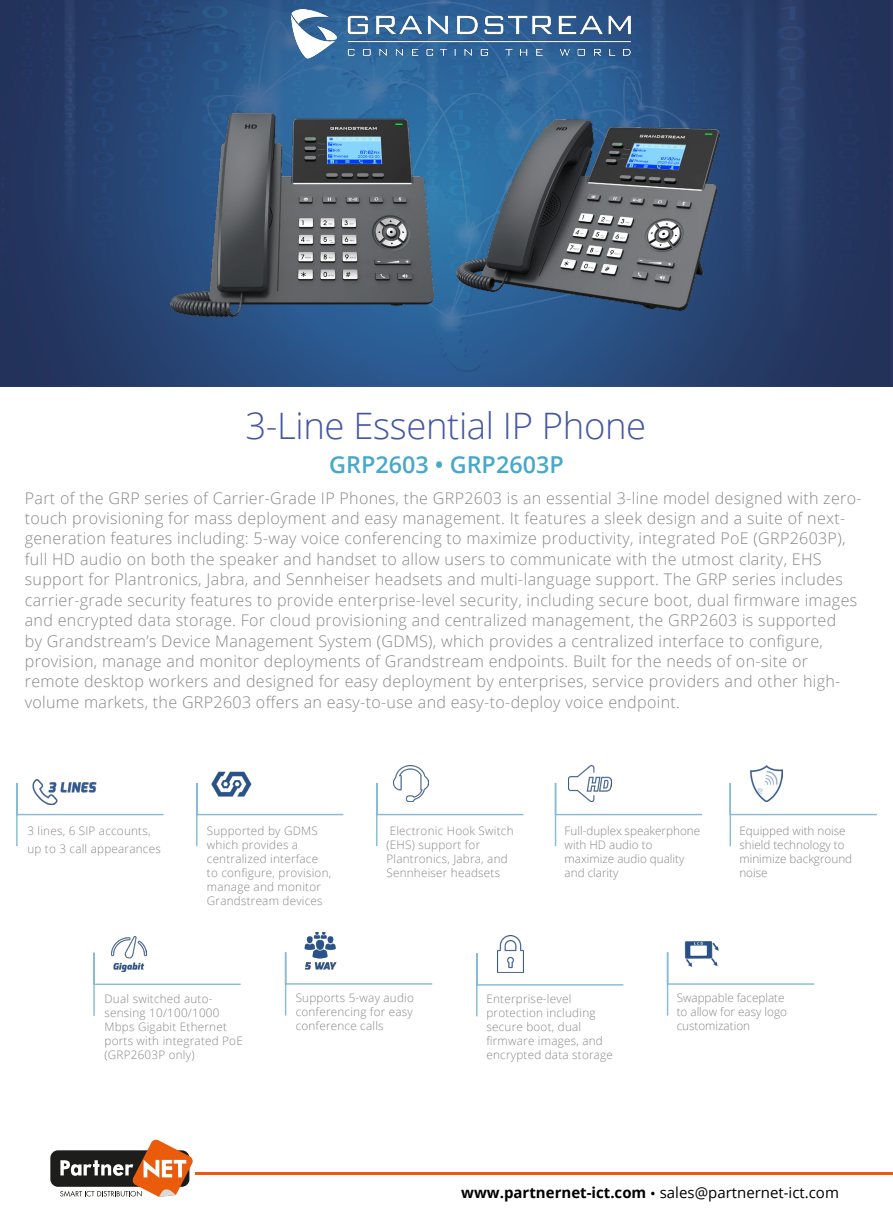
<style>
.page{position:relative;width:893px;height:1212px;background:#fff}
.page>*{position:absolute;margin:0;border:0;box-sizing:border-box;transform-origin:0 0}
.t1{font:300 36.45px "Open Sans";letter-spacing:-.01em;color:#4457a3}
.t2{font:600 23.4px "Open Sans";color:#46a8ca}
.t3{font:300 16.05px/20.4px "Open Sans";letter-spacing:.02em;color:#878787}
.t4{font:15px "Open Sans";color:#000}
.t5{font:300 11.7px/14px "Open Sans";letter-spacing:.02em;color:#878787}
.t6{font:300 11.7px/14px "Open Sans";color:#878787}
.s1{font-weight:700}
</style>
<div class="page">
<img style="left:0;top:0;width:891px;height:385px">
<img style="left:283px;top:10px;width:352px;height:51px">
<svg style="left:16px;top:783px;width:148px;height:64px"></svg>
<img style="left:30px;top:779px;width:70px;height:25px">
<img style="left:684px;top:941px;width:35px;height:10px">
<svg style="left:666px;top:951px;width:149px;height:65px"></svg>
<svg style="left:476px;top:953px;width:148px;height:64px"></svg>
<img style="left:497px;top:935px;width:27px;height:37px">
<svg style="left:284px;top:952px;width:149px;height:64px"></svg>
<img style="left:296px;top:932px;width:50px;height:41px">
<svg style="left:93px;top:951px;width:148px;height:65px"></svg>
<img style="left:111px;top:936px;width:35px;height:36px">
<svg style="left:196px;top:783px;width:148px;height:64px"></svg>
<img style="left:209px;top:771px;width:44px;height:33px">
<svg style="left:376px;top:783px;width:148px;height:64px"></svg>
<img style="left:393px;top:765px;width:36px;height:36px">
<svg style="left:554px;top:782px;width:149px;height:65px"></svg>
<img style="left:568px;top:765px;width:44px;height:36px">
<svg style="left:729px;top:782px;width:148px;height:65px"></svg>
<img style="left:751px;top:766px;width:32px;height:36px">
<img style="left:170px;top:114px;width:263px;height:202px">
<img style="left:457px;top:119px;width:262px;height:192px">
<div style="left:50px;top:1150px;width:139px;height:37px;background:#1d1d1b;border-radius:8px"></div>
<svg style="left:60px;top:1140px;width:133px;height:57px"></svg>
<hr style="left:196px;top:1172px;width:697px;height:3px;background:#ea5b0b">
<h1 class="t1" style="left:245px;top:401px;width:402px">3-Line Essential IP Phone</h1>
<h2 class="t2" style="left:329px;top:448px;width:236px">GRP2603 • GRP2603P</h2>
<p class="t3" style="left:25px;top:487px;width:838px">Part of the GRP series of Carrier-Grade IP Phones, the GRP2603 is an essential 3-line model designed with zero&shy;touch provisioning for mass deployment and easy management. It features a sleek design and a suite of next&shy;generation features including: 5-way voice conferencing to maximize productivity, integrated PoE (GRP2603P), full HD audio on both the speaker and handset to allow users to communicate with the utmost clarity, EHS support for Plantronics, Jabra, and Sennheiser headsets and multi-language support. The GRP series includes carrier-grade security features to provide enterprise-level security, including secure boot, dual firmware images and encrypted data storage. For cloud provisioning and centralized management, the GRP2603 is supported<br>by Grandstream’s Device Management System (GDMS), which provides a centralized interface to configure, provision, manage and monitor deployments of Grandstream endpoints. Built for the needs of on-site or remote desktop workers and designed for easy deployment by enterprises, service providers and other high&shy;volume markets, the GRP2603 offers an easy-to-use and easy-to-deploy voice endpoint.</p>
<p class="t5" style="left:27px;top:822px;width:135px;line-height:17.5px">3 lines, 6 SIP accounts, up to 3 call appearances</p>
<p class="t5" style="left:207px;top:824px;width:126px">Supported by GDMS which provides a centralized interface to configure, provision, manage and monitor<br>Grandstream devices</p>
<p class="t5" style="left:386px;top:824px;width:129px">Electronic Hook Switch (EHS) support for<br>Plantronics, Jabra, and<br>Sennheiser headsets</p>
<p class="t6" style="left:565px;top:824px;width:137px">Full-duplex speakerphone with HD audio to maximize audio quality and clarity</p>
<p class="t6" style="left:739px;top:823px;width:114px">Equipped with noise shield technology to minimize background noise</p>
<p class="t5" style="left:105px;top:991px;width:140px">Dual switched auto&shy;sensing 10/100/1000<br>Mbps Gigabit Ethernet ports with integrated PoE (GRP2603P only)</p>
<p class="t5" style="left:296px;top:991px;width:120px;text-align:justify">Supports 5-way audio conferencing for easy conference calls</p>
<p class="t5" style="left:486px;top:991px;width:128px">Enterprise-level protection including secure boot, dual firmware images, and encrypted data storage</p>
<p class="t6" style="left:677px;top:991px;width:112px">Swappable faceplate to allow for easy logo customization</p>
<p class="t4" style="left:461px;top:1182px;width:379px"><span class="s1">www.partnernet-ict.com</span> • sales@partnernet-ict.com</p>
</div>
